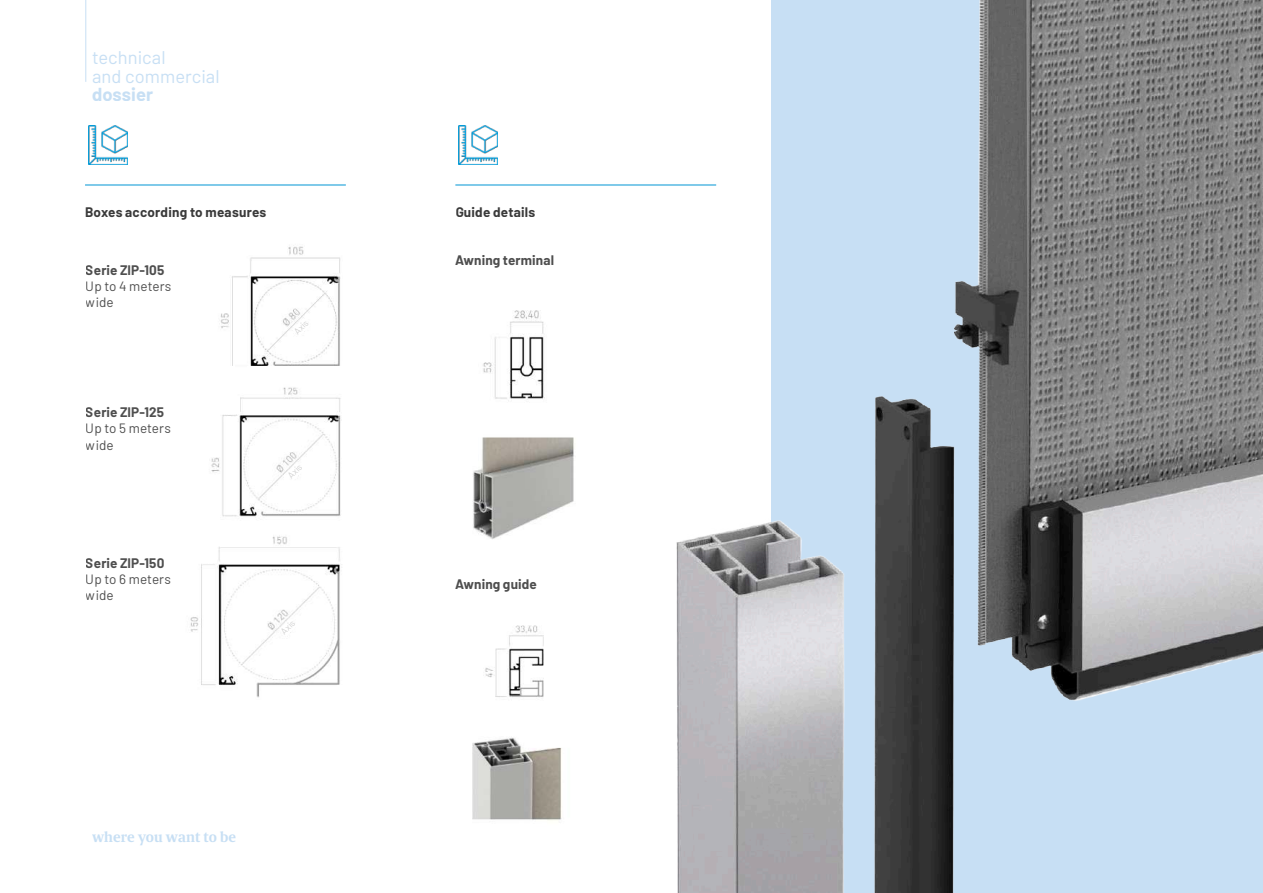
<style>
.page{position:relative;width:1263px;height:893px;background:#fff}
.page>*{position:absolute;margin:0;border:0;box-sizing:border-box;transform-origin:0 0}
.t1{font:18.3px/18.3px "Barlow";letter-spacing:.005em;color:#c7dff4}
.t2{font:700 18.3px "Barlow";letter-spacing:.005em;color:#c7dff4}
.t3{font:700 15px "Maga";letter-spacing:.005em;color:#c7dff4}
.t4{font:700 13.5px "Barlow";letter-spacing:.005em;color:#4e4e4e}
.t5{font:13.5px/16.2px "Barlow";letter-spacing:.005em;color:#4e4e4e}
.t6{font:700 13.5px "Barlow";letter-spacing:.015em;color:#3a3a3a}
.t7{font:300 9px "Barlow";color:#c4c4c4}
</style>
<div class="page">
<img style="left:621px;top:0;width:642px;height:893px">
<img style="left:472px;top:738px;width:90px;height:83px">
<img style="left:473px;top:310px;width:101px;height:229px">
<img style="left:220px;top:246px;width:121px;height:120px">
<div style="left:227px;top:259px;width:22px;height:16px;background:#fff"></div>
<img style="left:190px;top:536px;width:152px;height:162px">
<div style="left:188px;top:541px;width:29px;height:22px;background:#fff"></div>
<img style="left:211px;top:387px;width:130px;height:130px">
<div style="left:216px;top:397px;width:23px;height:17px;background:#fff"></div>
<hr style="left:85px;top:185px;width:261px;height:1px;background:#0095d4">
<hr style="left:455px;top:185px;width:261px;height:1px;background:#0095d4">
<img style="left:88px;top:125px;width:39px;height:39px">
<img style="left:459px;top:125px;width:39px;height:39px">
<img style="left:485px;top:625px;width:58px;height:72px">
<svg style="left:292px;top:318px;width:19px;height:19px"></svg>
<svg style="left:286px;top:462px;width:18px;height:19px"></svg>
<svg style="left:279px;top:618px;width:18px;height:19px"></svg>
<hr style="left:85px;top:0;width:1px;height:82px;background:#c7dff4">
<h1 class="t1" style="left:92px;top:48px;width:129px">technical<br>and commercial</h1>
<h1 class="t2" style="left:92px;top:83px;width:63px">dossier</h1>
<p class="t6" style="left:85px;top:203px;width:183px">Boxes according to measures</p>
<p class="t6" style="left:455px;top:203px;width:81px">Guide details</p>
<p class="t4" style="left:86px;top:262px;width:80px">Serie ZIP-105</p>
<p class="t5" style="left:86px;top:278px;width:87px">Up to 4 meters wide</p>
<p class="t4" style="left:86px;top:404px;width:80px">Serie ZIP-125</p>
<p class="t5" style="left:86px;top:420px;width:87px">Up to 5 meters wide</p>
<p class="t4" style="left:86px;top:555px;width:80px">Serie ZIP-150</p>
<p class="t5" style="left:86px;top:571px;width:87px">Up to 6 meters wide</p>
<p class="t7" style="left:291px;top:329px;width:18px;rotate:-45deg">Axis</p>
<p class="t7" style="left:285px;top:473px;width:18px;rotate:-45deg">Axis</p>
<p class="t7" style="left:278px;top:629px;width:18px;rotate:-45deg">Axis</p>
<p class="t3" style="left:92px;top:828px;width:146px">where you want to be</p>
<p class="t4" style="left:455px;top:252px;width:101px">Awning terminal</p>
<p class="t4" style="left:455px;top:576px;width:83px">Awning guide</p>
</div>
